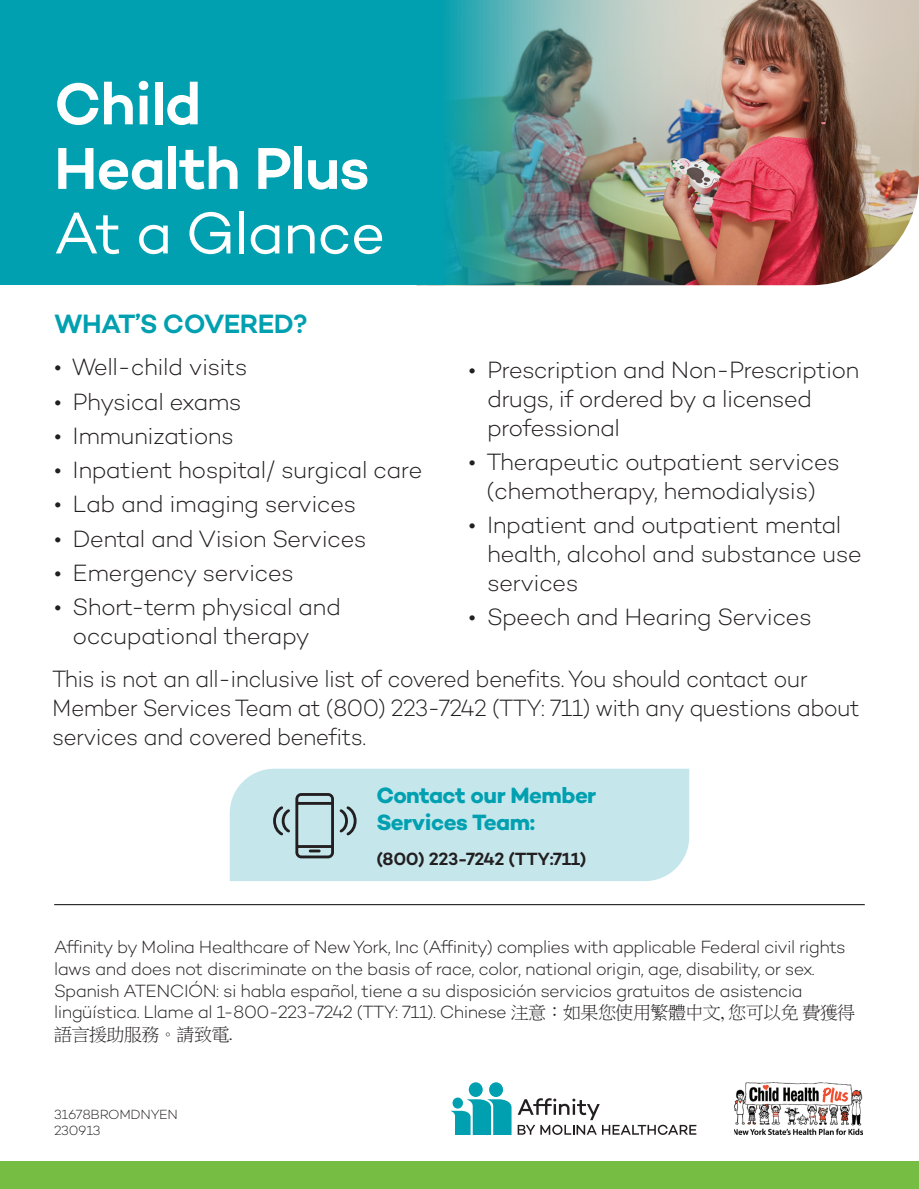
<style>
.page{position:relative;width:919px;height:1189px;background:#fff}
.page>*{position:absolute;margin:0;border:0;box-sizing:border-box;transform-origin:0 0}
.t1{font:600 60px/64.5px "Campton";letter-spacing:-.02em;color:#fff}
.t2{font:600 27px "Campton";letter-spacing:-.02em;color:#00a0b0}
.t3{font:300 24px/28.8px "Campton";letter-spacing:-.03em;color:#231f20;text-align:center}
.t4{font:300 24px/28.8px "Campton";letter-spacing:-.03em;color:#231f20;scale:.95 1}
.t5{font:700 22.5px/27px "Campton";letter-spacing:-.025em;color:#00a0b0}
.t6{font:300 18px/21.6px "Campton";letter-spacing:-.035em;color:#231f20}
.t7{font:600 18px "Campton";letter-spacing:-.02em;color:#231f20}
.t8{font:300 13.5px/16.2px "Campton";letter-spacing:-.02em;color:#231f20}
.s1{font-weight:400}
.s2{font-family:"P Ming Li U";font-weight:400}
</style>
<div class="page">
<div style="left:0;top:1160px;width:918px;height:28px;background:#75bd43"></div>
<img style="left:0;top:0;width:918px;height:285px">
<hr style="left:54px;top:903px;width:810px;height:1px;background:#231f20">
<div style="left:230px;top:768px;width:459px;height:112px;background:#c5e7ec"></div>
<svg style="left:271px;top:792px;width:87px;height:66px"></svg>
<div style="left:489px;top:1081px;width:13px;height:15px;background:#00a0b0;border-radius:50%"></div>
<svg style="left:468px;top:1081px;width:14px;height:15px"></svg>
<svg style="left:450px;top:1098px;width:61px;height:36px"></svg>
<div style="left:452px;top:1097px;width:10px;height:11px;background:#00a0b0;border-radius:50%"></div>
<svg style="left:517px;top:1098px;width:179px;height:36px"></svg>
<img style="left:734px;top:1082px;width:128px;height:51px">
<h1 class="t1" style="left:54px;top:70px;width:333px">Child<br>Health Plus<br><span class="s1">At a Glance</span></h1>
<h2 class="t2" style="left:54px;top:306px;width:255px">WHAT’S COVERED?</h2>
<p class="t3" style="left:54px;top:352px;width:195px">• Well-child visits</p>
<p class="t3" style="left:54px;top:386px;width:189px">• Physical exams</p>
<p class="t3" style="left:54px;top:421px;width:181px">• Immunizations</p>
<p class="t3" style="left:54px;top:455px;width:370px">• Inpatient hospital/ surgical care</p>
<p class="t3" style="left:54px;top:489px;width:303px">• Lab and imaging services</p>
<p class="t3" style="left:54px;top:523px;width:314px">• Dental and Vision Services</p>
<p class="t3" style="left:54px;top:557px;width:241px">• Emergency services</p>
<p class="t3" style="left:54px;top:592px;width:288px">• Short-term physical and occupational therapy</p>
<p class="t3" style="left:487px;top:355px;width:373px;text-align:left;text-indent:-19px">• Prescription and Non-Prescription drugs, if ordered by a licensed professional</p>
<p class="t3" style="left:468px;top:447px;width:373px">• Therapeutic outpatient services (chemotherapy, hemodialysis)</p>
<p class="t3" style="left:487px;top:510px;width:376px;text-align:left;text-indent:-19px">• Inpatient and outpatient mental health, alcohol and substance use services</p>
<p class="t3" style="left:468px;top:602px;width:345px">• Speech and Hearing Services</p>
<p class="t4" style="left:52px;top:664px;width:851px">This is not an all-inclusive list of covered benefits. You should contact our<br>Member Services Team at (800) 223-7242 (TTY: 711) with any questions about services and covered benefits.</p>
<p class="t5" style="left:376px;top:781px;width:221px">Contact our Member<br>Services Team:</p>
<p class="t7" style="left:376px;top:847px;width:212px">(800) 223-7242 (TTY:711)</p>
<p class="t6" style="left:54px;top:935px;width:802px">Affinity by Molina Healthcare of New York, Inc (Affinity) complies with applicable Federal civil rights laws and does not discriminate on the basis of race, color, national origin, age, disability, or sex.<br>Spanish ATENCIÓN: si habla español, tiene a su disposición servicios gratuitos de asistencia lingüística. Llame al 1-800-223-7242 (TTY: 711). Chinese <span class="s2">注意：如果您使用繁體中文, 您可以免 費獲得語言援助服務。請致電</span><span class="s1">.</span></p>
<p class="t8" style="left:54px;top:1105px;width:125px">31678BROMDNYEN<br>230913</p>
</div>
